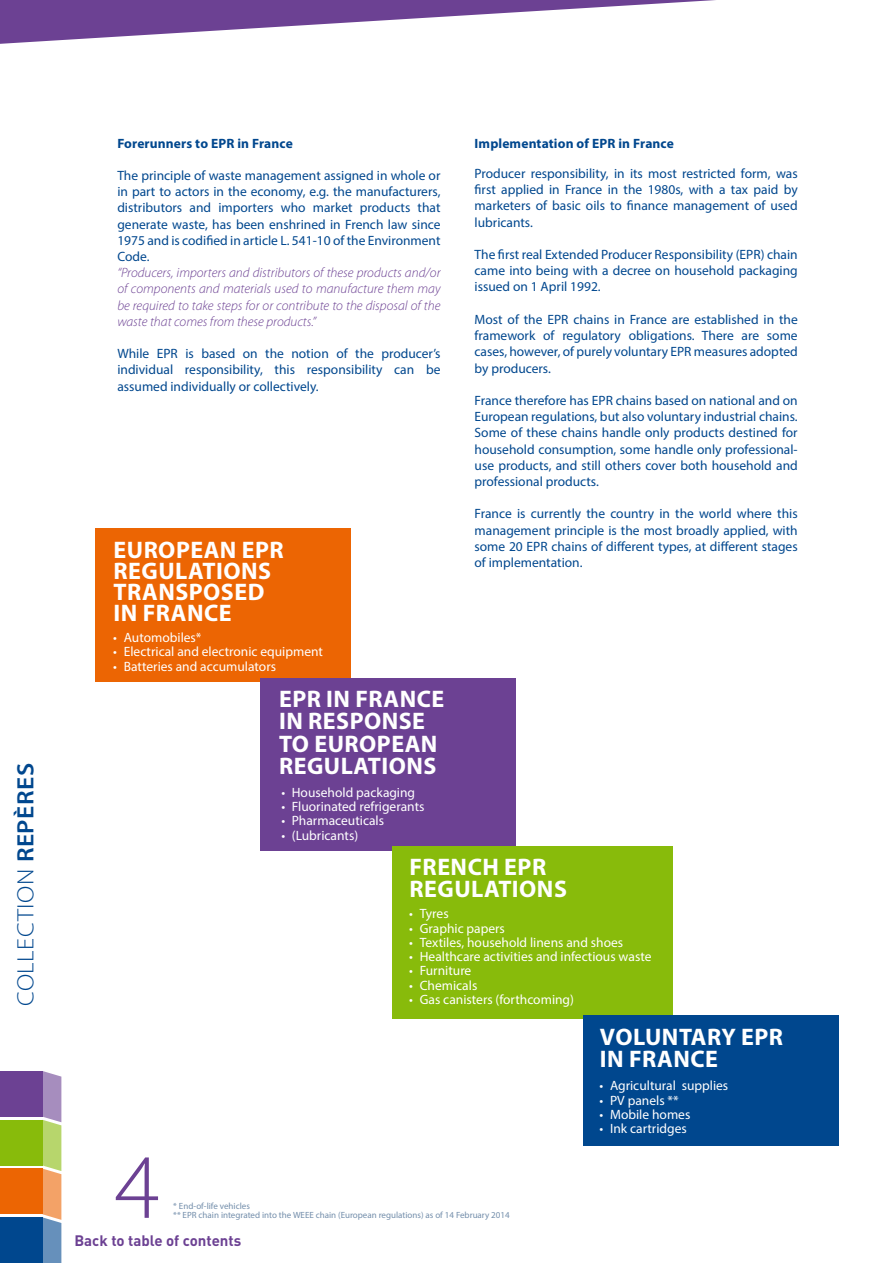
<style>
.page{position:relative;width:893px;height:1263px;background:#fff}
.page>*{position:absolute;margin:0;border:0;box-sizing:border-box;transform-origin:0 0}
.t1{font:300 92.85px "Myriad Pro";color:#6c4193}
.t2{font:700 24px/22.5px "Myriad Pro";letter-spacing:.02em;color:#fff}
.t3{font:300 23.7px "Myriad Pro";letter-spacing:.02em;color:#00478e;scale:1.08 1}
.t4{font:700 15px "DIN";color:#6c4193}
.t5{font:13.5px/16.2px "Myriad Pro";color:#00478e;text-align:justify}
.t6{font:13.5px "Myriad Pro";color:#fff}
.t7{font:italic 300 13.5px/16.2px "Myriad Pro";color:#6c4193;text-align:justify}
.t8{font:700 13.5px "Myriad Pro";letter-spacing:.01em;color:#00478e}
.t9{font:9px/9px "Myriad Pro";color:#738eab}
.s1{font-weight:600}
</style>
<div class="page">
<div style="left:0;top:1071px;width:43px;height:45px;background:#6c4193"></div>
<div style="left:0;top:1120px;width:43px;height:45px;background:#88bb0b"></div>
<div style="left:0;top:1168px;width:43px;height:46px;background:#ec6503"></div>
<div style="left:0;top:1217px;width:43px;height:46px;background:#00478e"></div>
<svg style="left:43px;top:1071px;width:18px;height:192px;background:#b3ab99"></svg>
<svg style="left:0;top:0;width:716px;height:44px"></svg>
<div style="left:95px;top:529px;width:255px;height:153px;background:#ec6503"></div>
<div style="left:260px;top:678px;width:255px;height:172px;background:#6c4193"></div>
<div style="left:392px;top:846px;width:280px;height:173px;background:#88bb0b"></div>
<div style="left:583px;top:1015px;width:255px;height:130px;background:#00478e"></div>
<h3 class="t3" style="left:13px;top:1006px;width:226px;rotate:-90deg">COLLECTION <span class="s1">REPÈRES</span></h3>
<p class="t8" style="left:475px;top:134px;width:201px">Implementation of EPR in France</p>
<p class="t5" style="left:475px;top:165px;width:325px">Producer responsibility, in its most restricted form, was first applied in France in the 1980s, with a tax paid by marketers of basic oils to finance management of used lubricants.</p>
<p class="t5" style="left:475px;top:246px;width:325px">The first real Extended Producer Responsibility (EPR) chain came into being with a decree on household packaging issued on 1 April 1992.</p>
<p class="t5" style="left:475px;top:311px;width:325px">Most of the EPR chains in France are established in the framework of regulatory obligations. There are some cases, however, of purely voluntary EPR measures adopted by producers.</p>
<p class="t5" style="left:475px;top:392px;width:325px">France therefore has EPR chains based on national and on European regulations, but also voluntary industrial chains.<br>Some of these chains handle only products destined for household consumption, some handle only professional&shy;use products, and still others cover both household and professional products.</p>
<p class="t5" style="left:475px;top:505px;width:325px">France is currently the country in the world where this management principle is the most broadly applied, with some 20 EPR chains of different types, at different stages of implementation.</p>
<p class="t8" style="left:117px;top:134px;width:177px">Forerunners to EPR in France</p>
<p class="t5" style="left:117px;top:167px;width:325px">The principle of waste management assigned in whole or in part to actors in the economy, e.g. the manufacturers, distributors and importers who market products that generate waste, has been enshrined in French law since 1975 and is codified in article L. 541-10 of the Environment Code.</p>
<p class="t7" style="left:117px;top:265px;width:325px">“Producers, importers and distributors of these products and/or of components and materials used to manufacture them may be required to take steps for or contribute to the disposal of the waste that comes from these products.”</p>
<p class="t5" style="left:117px;top:345px;width:325px">While EPR is based on the notion of the producer’s individual responsibility, this responsibility can be assumed individually or collectively.</p>
<h2 class="t2" style="left:114px;top:539px;width:172px;line-height:21px">EUROPEAN EPR<br>REGULATIONS<br>TRANSPOSED<br>IN FRANCE</h2>
<p class="t6" style="left:113px;top:629px;width:90px">• Automobiles*</p>
<p class="t6" style="left:113px;top:643px;width:211px">• Electrical and electronic equipment</p>
<p class="t6" style="left:113px;top:658px;width:164px">• Batteries and accumulators</p>
<h2 class="t2" style="left:279px;top:687px;width:167px">EPR IN FRANCE<br>IN RESPONSE<br>TO EUROPEAN<br>REGULATIONS</h2>
<p class="t6" style="left:281px;top:784px;width:135px">• Household packaging</p>
<p class="t6" style="left:281px;top:798px;width:145px">• Fluorinated refrigerants</p>
<p class="t6" style="left:281px;top:812px;width:104px">• Pharmaceuticals</p>
<p class="t6" style="left:281px;top:827px;width:78px">• (Lubricants)</p>
<h2 class="t2" style="left:409px;top:855px;width:159px">FRENCH EPR<br>REGULATIONS</h2>
<p class="t6" style="left:409px;top:905px;width:41px">• Tyres</p>
<p class="t6" style="left:409px;top:920px;width:97px">• Graphic papers</p>
<p class="t6" style="left:409px;top:934px;width:215px">• Textiles, household linens and shoes</p>
<p class="t6" style="left:409px;top:948px;width:244px">• Healthcare activities and infectious waste</p>
<p class="t6" style="left:409px;top:962px;width:64px">• Furniture</p>
<p class="t6" style="left:409px;top:977px;width:70px">• Chemicals</p>
<p class="t6" style="left:409px;top:991px;width:166px">• Gas canisters (forthcoming)</p>
<h2 class="t2" style="left:600px;top:1025px;width:185px">VOLUNTARY EPR<br>IN FRANCE</h2>
<p class="t6" style="left:600px;top:1077px;width:130px">• Agricultural supplies</p>
<p class="t6" style="left:600px;top:1092px;width:81px">• PV panels **</p>
<p class="t6" style="left:600px;top:1106px;width:92px">• Mobile homes</p>
<p class="t6" style="left:600px;top:1120px;width:89px">• Ink cartridges</p>
<h1 class="t1" style="left:115px;top:1136px;width:47px">4</h1>
<p class="t4" style="left:74px;top:1230px;width:168px">Back to table of contents</p>
<p class="t9" style="left:173px;top:1202px;width:338px">* End-of-life vehicles<br>** EPR chain integrated into the WEEE chain (European regulations) as of 14 February 2014</p>
</div>
